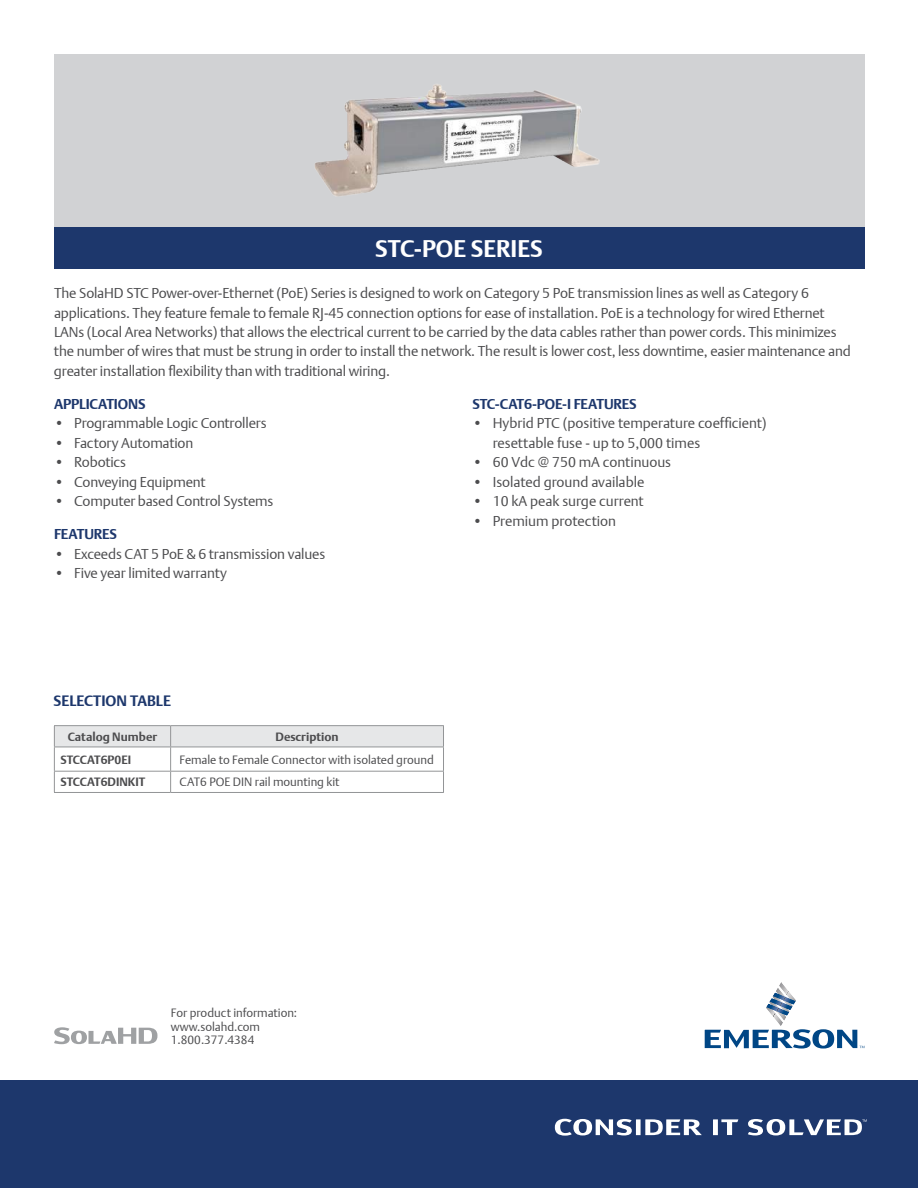
<style>
.page{position:relative;width:918px;height:1188px;background:#fff}
.page>*{position:absolute;margin:0;border:0;box-sizing:border-box;transform-origin:0 0}
.t1{font:700 24px "DTL Argo T";color:#fff}
.t2{font:700 15px "DTL Argo T";color:#1d376c}
.t3{font:14.25px/19.5px "DTL Argo T Light";letter-spacing:-.01em;color:#4c4c4e}
.t4{font:700 14.25px "DTL Argo T";letter-spacing:-.01em;color:#1d376c}
.t5{font:12px/13.5px "DTL Argo T Light";color:#4c4c4e}
.t6{font:700 12px "DTL Argo T";color:#4c4c4e}
</style>
<div class="page">
<div style="left:0;top:1080px;width:918px;height:108px;background:#1d376c"></div>
<img style="left:780px;top:982px;width:10px;height:11px">
<img style="left:783px;top:1016px;width:3px;height:5px">
<img style="left:773px;top:1016px;width:10px;height:10px">
<img style="left:766px;top:1004px;width:6px;height:11px">
<img style="left:772px;top:993px;width:18px;height:23px">
<img style="left:769px;top:998px;width:6px;height:12px">
<img style="left:775px;top:998px;width:18px;height:12px">
<img style="left:779px;top:993px;width:17px;height:12px">
<svg style="left:705px;top:1029px;width:159px;height:20px"></svg>
<svg style="left:54px;top:1027px;width:103px;height:17px"></svg>
<svg style="left:713px;top:1119px;width:25px;height:16px"></svg>
<svg style="left:555px;top:1119px;width:147px;height:17px"></svg>
<svg style="left:748px;top:1119px;width:119px;height:16px"></svg>
<div style="left:54px;top:54px;width:810px;height:173px;background:#d1d2d4"></div>
<div style="left:54px;top:227px;width:810px;height:41px;background:#1d376c"></div>
<img style="left:315px;top:84px;width:285px;height:112px">
<hr style="left:54px;top:725px;width:117px;height:1px;background:#939597">
<hr style="left:171px;top:725px;width:273px;height:1px;background:#939597">
<svg style="left:54px;top:726px;width:390px;height:66px"></svg>
<hr style="left:54px;top:792px;width:117px;height:1px;background:#939597">
<hr style="left:171px;top:792px;width:273px;height:1px;background:#939597">
<h1 class="t1" style="left:375px;top:238px;width:169px">STC-POE SERIES</h1>
<p class="t3" style="left:54px;top:284px;width:798px">The SolaHD STC Power-over-Ethernet (PoE) Series is designed to work on Category 5 PoE transmission lines as well as Category 6 applications. They feature female to female RJ-45 connection options for ease of installation. PoE is a technology for wired Ethernet LANs (Local Area Networks) that allows the electrical current to be carried by the data cables rather than power cords. This minimizes the number of wires that must be strung in order to install the network. The result is lower cost, less downtime, easier maintenance and greater installation 昀氀exibility than with traditional wiring.</p>
<p class="t4" style="left:54px;top:398px;width:93px">APPLICATIONS</p>
<p class="t3" style="left:54px;top:415px;width:214px">• Programmable Logic Controllers</p>
<p class="t3" style="left:54px;top:434px;width:141px">• Factory Automation</p>
<p class="t3" style="left:54px;top:454px;width:74px">• Robotics</p>
<p class="t3" style="left:54px;top:473px;width:153px">• Conveying Equipment</p>
<p class="t3" style="left:54px;top:493px;width:221px">• Computer based Control Systems</p>
<p class="t4" style="left:54px;top:528px;width:65px">FEATURES</p>
<p class="t3" style="left:54px;top:544px;width:273px">• Exceeds CAT 5 PoE &amp; 6 transmission values</p>
<p class="t3" style="left:54px;top:565px;width:175px">• Five year limited warranty</p>
<p class="t4" style="left:472px;top:398px;width:166px">STC-CAT6-POE-I FEATURES</p>
<p class="t3" style="left:493px;top:414px;width:276px;text-indent:-20px">• Hybrid PTC (positive temperature coef昀椀cient) resettable fuse - up to 5,000 times</p>
<p class="t3" style="left:472px;top:454px;width:200px">• 60 Vdc @ 750 mA continuous</p>
<p class="t3" style="left:472px;top:473px;width:173px">• Isolated ground available</p>
<p class="t3" style="left:472px;top:493px;width:173px">• 10 kA peak surge current</p>
<p class="t3" style="left:472px;top:512px;width:145px">• Premium protection</p>
<p class="t2" style="left:54px;top:695px;width:119px">SELECTION TABLE</p>
<p class="t6" style="left:68px;top:732px;width:91px">Catalog Number</p>
<p class="t6" style="left:276px;top:732px;width:65px">Description</p>
<p class="t6" style="left:60px;top:754px;width:72px">STCCAT6P0EI</p>
<p class="t5" style="left:180px;top:754px;width:256px">Female to Female Connector with isolated ground</p>
<p class="t6" style="left:60px;top:777px;width:87px">STCCAT6DINKIT</p>
<p class="t5" style="left:180px;top:776px;width:162px">CAT6 POE DIN rail mounting kit</p>
<p class="t5" style="left:171px;top:1007px;width:128px">For product information: www.solahd.com<br>1.800.377.4384</p>
</div>
